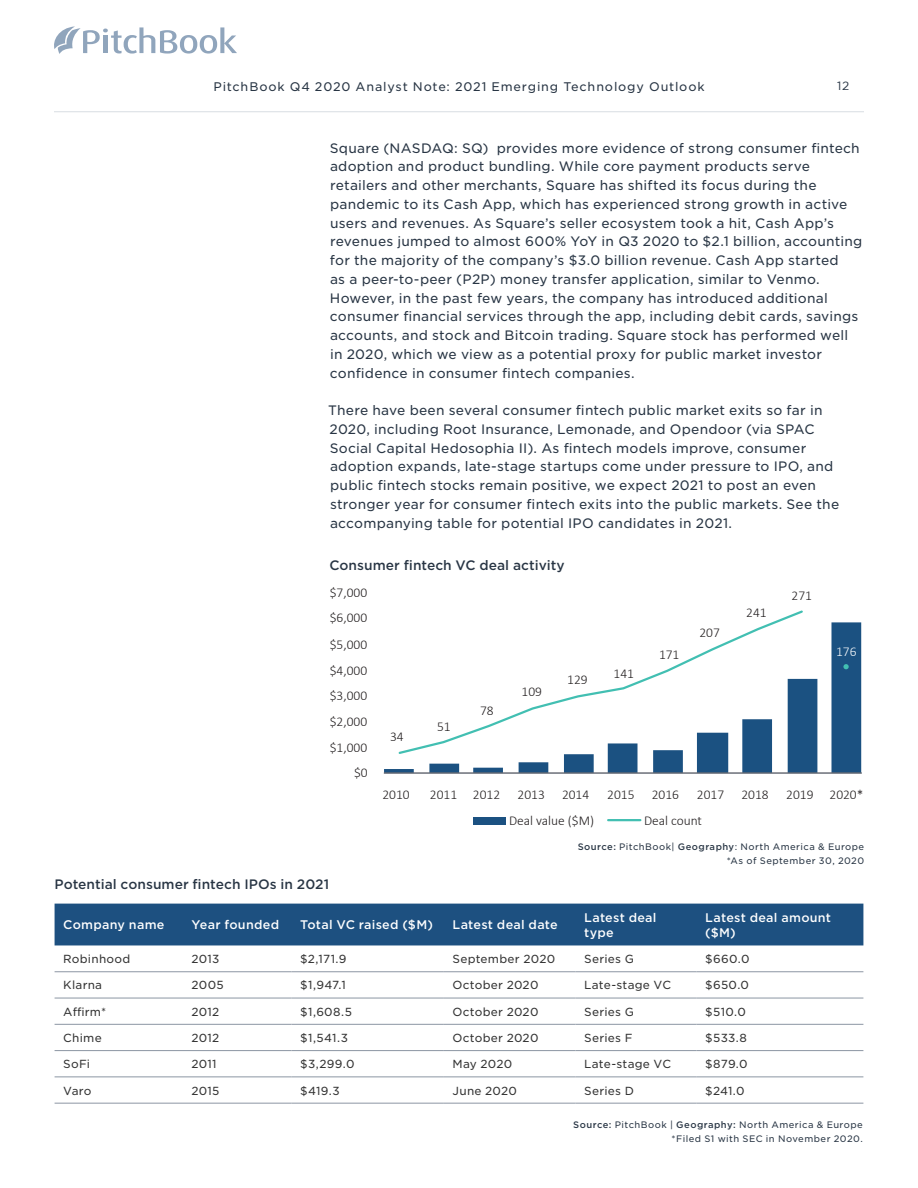
<style>
.page{position:relative;width:918px;height:1188px;background:#fff}
.page>*{position:absolute;margin:0;border:0;box-sizing:border-box;transform-origin:0 0}
.t1{font:300 13.5px "Calibri";color:#231f20}
.t2{font:300 13.5px "Calibri";color:#f8fafc}
.t3{font:13.2px/18.8px "Gotham S Sm";letter-spacing:.015em;color:#283544}
.t4{font:500 13.2px "Gotham S Sm";color:#283544}
.t5{font:500 12px/15px "Gotham S Sm";letter-spacing:.02em;color:#fff}
.t6{font:12px "Gotham S Sm";letter-spacing:.065em;color:#283544}
.t7{font:12px "Gotham";color:#283544}
.t8{font:11.25px "Gotham S Sm";letter-spacing:.02em;color:#333}
.t9{font:9px/13.5px "Gotham S Sm";letter-spacing:.05em;color:#283544;text-align:right}
.s1{font-weight:500}
</style>
<div class="page">
<svg style="left:384px;top:622px;width:477px;height:151px;fill:#1b5181"></svg>
<svg style="left:397px;top:610px;width:408px;height:146px"></svg>
<svg style="left:843px;top:664px;width:6px;height:5px"></svg>
<div style="left:474px;top:817px;width:32px;height:8px;background:#1b5181"></div>
<hr style="left:608px;top:819px;width:32px;height:2px;background:#42bfb2">
<hr style="left:384px;top:773px;width:478px;height:1px;background:#8d96a3">
<div style="left:55px;top:904px;width:808px;height:41px;background:#1d5080"></div>
<hr style="left:55px;top:971px;width:128px;height:1px;background:#8c96a3">
<hr style="left:183px;top:971px;width:109px;height:1px;background:#8c96a3">
<hr style="left:292px;top:971px;width:152px;height:1px;background:#8c96a3">
<hr style="left:444px;top:971px;width:132px;height:1px;background:#8c96a3">
<hr style="left:576px;top:971px;width:121px;height:1px;background:#8c96a3">
<hr style="left:697px;top:971px;width:166px;height:1px;background:#8c96a3">
<hr style="left:55px;top:998px;width:128px;height:1px;background:#8c96a3">
<hr style="left:183px;top:998px;width:109px;height:1px;background:#8c96a3">
<hr style="left:292px;top:998px;width:152px;height:1px;background:#8c96a3">
<hr style="left:444px;top:998px;width:132px;height:1px;background:#8c96a3">
<hr style="left:576px;top:998px;width:121px;height:1px;background:#8c96a3">
<hr style="left:697px;top:998px;width:166px;height:1px;background:#8c96a3">
<hr style="left:55px;top:1024px;width:128px;height:1px;background:#8c96a3">
<hr style="left:183px;top:1024px;width:109px;height:1px;background:#8c96a3">
<hr style="left:292px;top:1024px;width:152px;height:1px;background:#8c96a3">
<hr style="left:444px;top:1024px;width:132px;height:1px;background:#8c96a3">
<hr style="left:576px;top:1024px;width:121px;height:1px;background:#8c96a3">
<hr style="left:697px;top:1024px;width:166px;height:1px;background:#8c96a3">
<hr style="left:55px;top:1050px;width:128px;height:1px;background:#8c96a3">
<hr style="left:183px;top:1050px;width:109px;height:1px;background:#8c96a3">
<hr style="left:292px;top:1050px;width:152px;height:1px;background:#8c96a3">
<hr style="left:444px;top:1050px;width:132px;height:1px;background:#8c96a3">
<hr style="left:576px;top:1050px;width:121px;height:1px;background:#8c96a3">
<hr style="left:697px;top:1050px;width:166px;height:1px;background:#8c96a3">
<hr style="left:55px;top:1077px;width:128px;height:1px;background:#8c96a3">
<hr style="left:183px;top:1077px;width:109px;height:1px;background:#8c96a3">
<hr style="left:292px;top:1077px;width:152px;height:1px;background:#8c96a3">
<hr style="left:444px;top:1077px;width:132px;height:1px;background:#8c96a3">
<hr style="left:576px;top:1077px;width:121px;height:1px;background:#8c96a3">
<hr style="left:697px;top:1077px;width:166px;height:1px;background:#8c96a3">
<hr style="left:55px;top:1103px;width:128px;height:1px;background:#8c96a3">
<hr style="left:183px;top:1103px;width:109px;height:1px;background:#8c96a3">
<hr style="left:292px;top:1103px;width:152px;height:1px;background:#8c96a3">
<hr style="left:444px;top:1103px;width:132px;height:1px;background:#8c96a3">
<hr style="left:576px;top:1103px;width:121px;height:1px;background:#8c96a3">
<hr style="left:697px;top:1103px;width:166px;height:1px;background:#8c96a3">
<svg style="left:54px;top:26px;width:183px;height:28px"></svg>
<hr style="left:54px;top:111px;width:810px;height:1px;background:#d8dde3">
<p class="t6" style="left:214px;top:81px;width:493px">PitchBook Q4 2020 Analyst Note: 2021 Emerging Technology Outlook</p>
<p class="t7" style="left:837px;top:79px;width:14px">12</p>
<p class="t3" style="left:330px;top:139px;width:534px">Square (NASDAQ: SQ) provides more evidence of strong consumer fintech adoption and product bundling. While core payment products serve retailers and other merchants, Square has shifted its focus during the pandemic to its Cash App, which has experienced strong growth in active users and revenues. As Square’s seller ecosystem took a hit, Cash App’s revenues jumped to almost 600% YoY in Q3 2020 to $2.1 billion, accounting for the majority of the company’s $3.0 billion revenue. Cash App started<br>as a peer-to-peer (P2P) money transfer application, similar to Venmo.<br>However, in the past few years, the company has introduced additional consumer financial services through the app, including debit cards, savings accounts, and stock and Bitcoin trading. Square stock has performed well in 2020, which we view as a potential proxy for public market investor confidence in consumer fintech companies.</p>
<p class="t3" style="left:328px;top:402px;width:513px">There have been several consumer fintech public market exits so far in 2020, including Root Insurance, Lemonade, and Opendoor (via SPAC Social Capital Hedosophia II). As fintech models improve, consumer adoption expands, late-stage startups come under pressure to IPO, and public fintech stocks remain positive, we expect 2021 to post an even stronger year for consumer fintech exits into the public markets. See the accompanying table for potential IPO candidates in 2021.</p>
<p class="t4" style="left:329px;top:559px;width:237px">Consumer fintech VC deal activity</p>
<p class="t1" style="left:330px;top:584px;width:39px">$7,000</p>
<p class="t1" style="left:330px;top:610px;width:39px">$6,000</p>
<p class="t1" style="left:330px;top:636px;width:39px">$5,000</p>
<p class="t1" style="left:330px;top:662px;width:39px">$4,000</p>
<p class="t1" style="left:330px;top:688px;width:39px">$3,000</p>
<p class="t1" style="left:330px;top:713px;width:39px">$2,000</p>
<p class="t1" style="left:330px;top:739px;width:39px">$1,000</p>
<p class="t1" style="left:354px;top:767px;width:15px">$0</p>
<p class="t1" style="left:390px;top:731px;width:15px">34</p>
<p class="t1" style="left:437px;top:721px;width:15px">51</p>
<p class="t1" style="left:480px;top:705px;width:15px">78</p>
<p class="t1" style="left:522px;top:686px;width:22px">109</p>
<p class="t1" style="left:567px;top:674px;width:22px">129</p>
<p class="t1" style="left:614px;top:668px;width:22px">141</p>
<p class="t1" style="left:659px;top:649px;width:22px">171</p>
<p class="t1" style="left:699px;top:627px;width:22px">207</p>
<p class="t1" style="left:746px;top:607px;width:22px">241</p>
<p class="t1" style="left:792px;top:590px;width:22px">271</p>
<p class="t2" style="left:836px;top:646px;width:22px">176</p>
<p class="t1" style="left:382px;top:789px;width:29px">2010</p>
<p class="t1" style="left:430px;top:789px;width:72px">2011 2012</p>
<p class="t1" style="left:518px;top:789px;width:29px">2013</p>
<p class="t1" style="left:562px;top:789px;width:29px">2014</p>
<p class="t1" style="left:607px;top:789px;width:29px">2015</p>
<p class="t1" style="left:652px;top:789px;width:29px">2016</p>
<p class="t1" style="left:697px;top:789px;width:29px">2017</p>
<p class="t1" style="left:741px;top:789px;width:29px">2018</p>
<p class="t1" style="left:786px;top:789px;width:79px">2019 2020*</p>
<p class="t1" style="left:509px;top:815px;width:87px">Deal value ($M)</p>
<p class="t1" style="left:644px;top:815px;width:60px">Deal count</p>
<p class="t4" style="left:55px;top:878px;width:276px">Potential consumer fintech IPOs in 2021</p>
<p class="t9" style="left:578px;top:841px;width:288px"><span class="s1">Source:</span> PitchBook| <span class="s1">Geography</span>: North America &amp; Europe *As of September 30, 2020</p>
<p class="t5" style="left:63px;top:918px;width:103px">Company name</p>
<p class="t5" style="left:192px;top:918px;width:89px">Year founded</p>
<p class="t5" style="left:300px;top:918px;width:134px">Total VC raised ($M)</p>
<p class="t5" style="left:453px;top:918px;width:107px">Latest deal date</p>
<p class="t5" style="left:584px;top:911px;width:74px">Latest deal type</p>
<p class="t5" style="left:705px;top:911px;width:127px">Latest deal amount ($M)</p>
<p class="t8" style="left:63px;top:954px;width:69px">Robinhood</p>
<p class="t8" style="left:192px;top:954px;width:29px">2013</p>
<p class="t8" style="left:300px;top:954px;width:48px">$2,171.9</p>
<p class="t8" style="left:453px;top:954px;width:104px">September 2020</p>
<p class="t8" style="left:584px;top:954px;width:51px">Series G</p>
<p class="t8" style="left:705px;top:954px;width:46px">$660.0</p>
<p class="t8" style="left:63px;top:980px;width:40px">Klarna</p>
<p class="t8" style="left:192px;top:980px;width:34px">2005</p>
<p class="t8" style="left:300px;top:980px;width:47px">$1,947.1</p>
<p class="t8" style="left:453px;top:980px;width:87px">October 2020</p>
<p class="t8" style="left:584px;top:980px;width:88px">Late-stage VC</p>
<p class="t8" style="left:705px;top:980px;width:45px">$650.0</p>
<p class="t8" style="left:63px;top:1006px;width:45px">Affirm*</p>
<p class="t8" style="left:192px;top:1006px;width:29px">2012</p>
<p class="t8" style="left:300px;top:1006px;width:53px">$1,608.5</p>
<p class="t8" style="left:453px;top:1006px;width:87px">October 2020</p>
<p class="t8" style="left:584px;top:1006px;width:51px">Series G</p>
<p class="t8" style="left:705px;top:1006px;width:42px">$510.0</p>
<p class="t8" style="left:63px;top:1033px;width:40px">Chime</p>
<p class="t8" style="left:192px;top:1033px;width:29px">2012</p>
<p class="t8" style="left:300px;top:1033px;width:49px">$1,541.3</p>
<p class="t8" style="left:453px;top:1033px;width:87px">October 2020</p>
<p class="t8" style="left:584px;top:1033px;width:50px">Series F</p>
<p class="t8" style="left:705px;top:1033px;width:43px">$533.8</p>
<p class="t8" style="left:63px;top:1059px;width:29px">SoFi</p>
<p class="t8" style="left:192px;top:1059px;width:27px">2011</p>
<p class="t8" style="left:300px;top:1059px;width:56px">$3,299.0</p>
<p class="t8" style="left:453px;top:1059px;width:61px">May 2020</p>
<p class="t8" style="left:584px;top:1059px;width:88px">Late-stage VC</p>
<p class="t8" style="left:705px;top:1059px;width:44px">$879.0</p>
<p class="t8" style="left:63px;top:1085px;width:30px">Varo</p>
<p class="t8" style="left:192px;top:1085px;width:29px">2015</p>
<p class="t8" style="left:300px;top:1085px;width:41px">$419.3</p>
<p class="t8" style="left:453px;top:1085px;width:66px">June 2020</p>
<p class="t8" style="left:584px;top:1085px;width:51px">Series D</p>
<p class="t8" style="left:705px;top:1085px;width:41px">$241.0</p>
<p class="t9" style="left:573px;top:1119px;width:291px"><span class="s1">Source:</span> PitchBook | <span class="s1">Geography:</span> North America &amp; Europe *Filed S1 with SEC in November 2020.</p>
</div>
